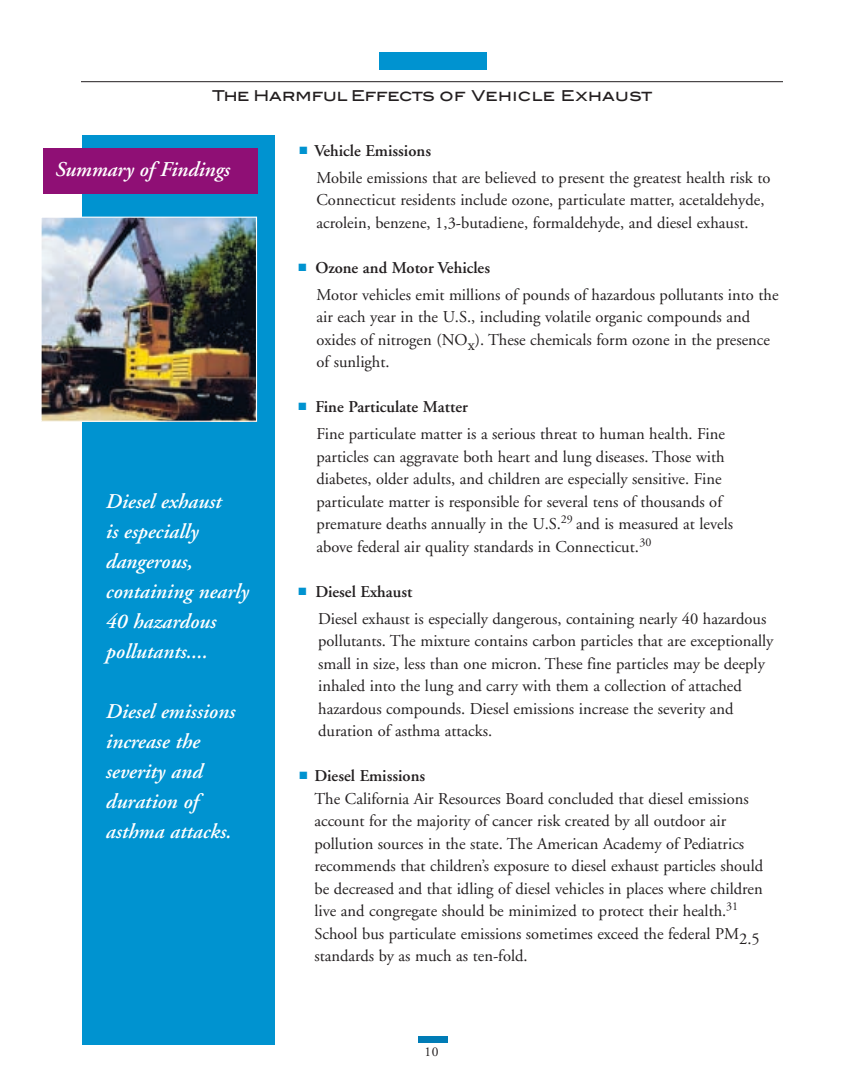
<style>
.page{position:relative;width:864px;height:1080px;background:#fff}
.page>*{position:absolute;margin:0;border:0;box-sizing:border-box;transform-origin:0 0}
.t1{font:italic 600 21px/30px "Adobe Garamond";color:#fff}
.t2{font:16.5px/22.5px "Adobe Garamond";color:#231f20}
.t3{font:500 15px "Blair Md ITCTT";letter-spacing:.01em;color:#231f20}
.t4{font:13.5px "Adobe Garamond";color:#231f20}
.s1{color:#0093d0}
.s2{font-weight:600}
</style>
<div class="page">
<div style="left:379px;top:53px;width:108px;height:17px;background:#0093d0"></div>
<hr style="left:81px;top:81px;width:702px;height:1px;background:#231f20">
<div style="left:418px;top:1036px;width:29px;height:7px;background:#007cb6"></div>
<div style="left:82px;top:135px;width:193px;height:910px;background:#0093d0"></div>
<img style="left:42px;top:219px;width:213px;height:201px">
<div style="left:40px;top:217px;width:217px;height:205px;border:1px solid #fff"></div>
<div style="left:44px;top:149px;width:214px;height:45px;background:#8f0f75"></div>
<p class="t3" style="left:212px;top:86px;width:442px">The Harmful Effects of Vehicle Exhaust</p>
<p class="t1" style="left:55px;top:156px;width:176px">Summary of Findings</p>
<p class="t1" style="left:106px;top:488px;width:144px">Diesel exhaust<br>is especially dangerous, containing nearly<br>40 hazardous pollutants....</p>
<p class="t1" style="left:106px;top:698px;width:131px">Diesel emissions increase the severity and duration of asthma attacks.</p>
<p class="t2" style="left:316px;top:139px;width:456px;line-height:27px;text-indent:-17px"><span class="s1">■</span> <span class="s2">Vehicle Emissions<br></span>Mobile emissions that are believed to present the greatest health risk to</p>
<p class="t2" style="left:316px;top:190px;width:449px">Connecticut residents include ozone, particulate matter, acetaldehyde, acrolein, benzene, 1,3-butadiene, formaldehyde, and diesel exhaust.</p>
<p class="t2" style="left:316px;top:256px;width:464px;line-height:27px;text-indent:-18px"><span class="s1">■</span> <span class="s2">Ozone and Motor Vehicles<br></span>Motor vehicles emit millions of pounds of hazardous pollutants into the</p>
<p class="t2" style="left:316px;top:307px;width:455px">air each year in the U.S., including volatile organic compounds and oxides of nitrogen (NOx). These chemicals form ozone in the presence of sunlight.</p>
<p class="t2" style="left:316px;top:395px;width:410px;line-height:27px;text-indent:-18px"><span class="s1">■</span> <span class="s2">Fine Particulate Matter<br></span>Fine particulate matter is a serious threat to human health. Fine</p>
<p class="t2" style="left:316px;top:447px;width:418px">particles can aggravate both heart and lung diseases. Those with diabetes, older adults, and children are especially sensitive. Fine particulate matter is responsible for several tens of thousands of premature deaths annually in the U.S.<sup>29</sup> and is measured at levels above federal air quality standards in Connecticut.<sup>30</sup></p>
<p class="t2" style="left:318px;top:580px;width:450px;line-height:27px;text-indent:-20px"><span class="s1">■</span> <span class="s2">Diesel Exhaust<br></span>Diesel exhaust is especially dangerous, containing nearly 40 hazardous</p>
<p class="t2" style="left:318px;top:631px;width:457px">pollutants. The mixture contains carbon particles that are exceptionally small in size, less than one micron. These fine particles may be deeply inhaled into the lung and carry with them a collection of attached hazardous compounds. Diesel emissions increase the severity and duration of asthma attacks.</p>
<p class="t2" style="left:314px;top:766px;width:450px;text-indent:-15px"><span class="s1">■</span> <span class="s2">Diesel Emissions<br></span>The California Air Resources Board concluded that diesel emissions account for the majority of cancer risk created by all outdoor air pollution sources in the state. The American Academy of Pediatrics recommends that children’s exposure to diesel exhaust particles should be decreased and that idling of diesel vehicles in places where children live and congregate should be minimized to protect their health.<sup>31<br></sup>School bus particulate emissions sometimes exceed the federal PM2.5 standards by as much as ten-fold.</p>
<p class="t4" style="left:424px;top:1047px;width:16px">10</p>
</div>
